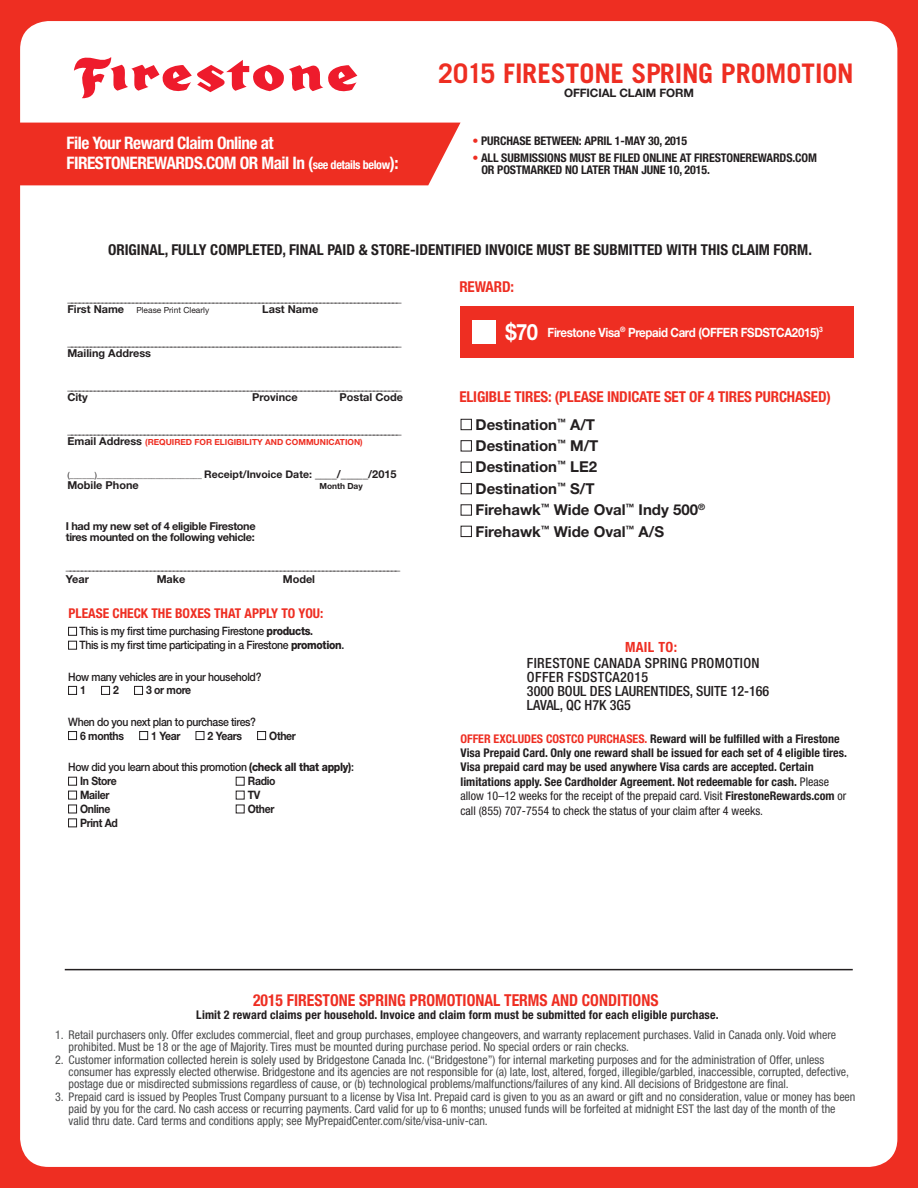
<style>
.page{position:relative;width:918px;height:1188px;background:#ee2e22}
.page>*{position:absolute;margin:0;border:0;box-sizing:border-box;transform-origin:0 0}
.t1{font:700 27px "Trade Gothic LT Std";letter-spacing:-.01em;color:#ee2e22}
.t2{font:700 22.5px "Helvetica Neue LT Std";color:#fff;scale:.9 1}
.t3{font:700 condensed 17.25px/20.7px "Helvetica Neue LT Std";letter-spacing:-.03em;color:#fff}
.t4{font:700 condensed 16.5px "Helvetica Neue LT Std";color:#ee2e22;scale:.95 1}
.t5{font:700 15px/21.3px "Helvetica Neue LT Std";color:#231f20}
.t6{font:700 condensed 15px "Helvetica Neue LT Std";color:#231f20}
.t7{font:700 condensed 15px "Helvetica Neue LT Std";letter-spacing:-.01em;color:#ee2e22}
.t8{font:500 condensed 14.1px/14.1px "Helvetica Neue LT Std";letter-spacing:.025em;color:#231f20}
.t9{font:700 condensed 14.1px "Helvetica Neue LT Std";letter-spacing:.025em;color:#ee2e22}
.t10{font:700 condensed 13.5px "Helvetica Neue LT Std";color:#ee2e22}
.t11{font:700 12.75px "Helvetica Neue LT Std";letter-spacing:-.03em;color:#fff;scale:.9 1}
.t12{font:condensed 12px/12px "Helvetica Neue LT Std";color:#4b4c4d}
.t13{font:700 condensed 12px/14.4px "Helvetica Neue LT Std";color:#231f20}
.t14{font:700 11.7px "Helvetica Neue LT Std";letter-spacing:-.01em;color:#231f20}
.t15{font:500 11.55px/14px "Helvetica Neue LT Std";letter-spacing:-.03em;color:#231f20;scale:.9 1}
.t16{font:700 11.55px/14px "Helvetica Neue LT Std";letter-spacing:-.03em;color:#231f20;scale:.9 1}
.t17{font:10.95px "Helvetica Neue LT Std";color:#231f20}
.t18{font:700 10.95px/10.9px "Helvetica Neue LT Std";letter-spacing:-.02em;color:#231f20}
.t19{font:700 10.95px "Helvetica Neue LT Std";color:#231f20}
.t20{font:8.4px "Helvetica Neue LT Std";color:#231f20}
.t21{font:700 8.4px "Helvetica Neue LT Std";color:#ee2e22}
.t22{font:700 8.4px "Helvetica Neue LT Std";color:#231f20}
.s1{font-size:12.15px}
.s2{color:#ee2e22}
.s3{font-weight:700;font-size:10.95px}
.s4{font-size:10.95px;color:#231f20}
.s5{font-weight:700;font-size:10.5px}
.s6{font-weight:800}
.s7{font-weight:700}
.s8{font-weight:400}
</style>
<div class="page">
<div style="left:20px;top:21px;width:877px;height:1146px;background:#fff;border-radius:28px"></div>
<div style="left:20px;top:123px;width:441px;height:62px;background:#ee2e22"></div>
<hr style="left:65px;top:969px;width:788px;height:1px;background:#231f20">
<div style="left:461px;top:419px;width:11px;height:11px;border:1px solid #231f20"></div>
<div style="left:461px;top:440px;width:11px;height:11px;border:1px solid #231f20"></div>
<div style="left:461px;top:462px;width:11px;height:11px;border:1px solid #231f20"></div>
<div style="left:461px;top:483px;width:11px;height:11px;border:1px solid #231f20"></div>
<div style="left:461px;top:505px;width:11px;height:10px;border:1px solid #231f20"></div>
<div style="left:461px;top:526px;width:11px;height:11px;border:1px solid #231f20"></div>
<div style="left:460px;top:306px;width:394px;height:52px;background:#ee2e22"></div>
<div style="left:473px;top:320px;width:23px;height:24px;background:#fff"></div>
<div style="left:68px;top:627px;width:9px;height:9px;border:1px solid #231f20"></div>
<div style="left:68px;top:641px;width:9px;height:9px;border:1px solid #231f20"></div>
<div style="left:68px;top:777px;width:9px;height:9px;border:1px solid #231f20"></div>
<div style="left:68px;top:791px;width:9px;height:8px;border:1px solid #231f20"></div>
<div style="left:68px;top:805px;width:9px;height:8px;border:1px solid #231f20"></div>
<div style="left:68px;top:819px;width:9px;height:8px;border:1px solid #231f20"></div>
<div style="left:68px;top:686px;width:9px;height:9px;border:1px solid #231f20"></div>
<div style="left:101px;top:686px;width:9px;height:9px;border:1px solid #231f20"></div>
<div style="left:134px;top:686px;width:9px;height:9px;border:1px solid #231f20"></div>
<div style="left:68px;top:731px;width:9px;height:9px;border:1px solid #231f20"></div>
<div style="left:139px;top:731px;width:9px;height:9px;border:1px solid #231f20"></div>
<div style="left:196px;top:731px;width:8px;height:9px;border:1px solid #231f20"></div>
<div style="left:257px;top:731px;width:9px;height:9px;border:1px solid #231f20"></div>
<svg style="left:74px;top:57px;width:283px;height:41px"></svg>
<h1 class="t1" style="left:438px;top:57px;width:417px">2015 FIRESTONE SPRING PROMOTION</h1>
<p class="t14" style="left:564px;top:85px;width:131px">OFFICIAL CLAIM FORM</p>
<h3 class="t3" style="left:67px;top:132px;width:333px">File Your Reward Claim Online at<br>FIRESTONEREWARDS.COM OR Mail In (<span class="s1">see details below</span>):</h3>
<p class="t13" style="left:472px;top:133px;width:216px"><span class="s2">•</span> PURCHASE BETWEEN: APRIL 1-MAY 30, 2015</p>
<p class="t13" style="left:481px;top:151px;width:337px;line-height:12px;text-indent:-9px"><span class="s2">•</span> ALL SUBMISSIONS MUST BE FILED ONLINE AT FIRESTONEREWARDS.COM<br>OR POSTMARKED NO LATER THAN JUNE 10, 2015.</p>
<p class="t6" style="left:108px;top:241px;width:705px">ORIGINAL, FULLY COMPLETED, FINAL PAID &amp; STORE-IDENTIFIED INVOICE MUST BE SUBMITTED WITH THIS CLAIM FORM.</p>
<p class="t7" style="left:459px;top:278px;width:56px">REWARD:</p>
<p class="t17" style="left:67px;top:292px;width:336px">_______________________________________________________________________________________</p>
<p class="t20" style="left:67px;top:305px;width:143px"><span class="s3">First Name</span> Please Print Clearly</p>
<p class="t19" style="left:262px;top:302px;width:58px">Last Name</p>
<p class="t17" style="left:67px;top:335px;width:336px">_______________________________________________________________________________________</p>
<p class="t19" style="left:67px;top:346px;width:85px">Mailing Address</p>
<p class="t17" style="left:67px;top:379px;width:336px">_______________________________________________________________________________________</p>
<p class="t18" style="left:67px;top:391px;width:22px">City</p>
<p class="t19" style="left:252px;top:390px;width:47px">Province</p>
<p class="t19" style="left:340px;top:390px;width:65px">Postal Code</p>
<p class="t17" style="left:67px;top:423px;width:336px">_______________________________________________________________________________________</p>
<p class="t21" style="left:67px;top:436px;width:297px"><span class="s4">Email Address</span> (REQUIRED FOR ELIGIBILITY AND COMMUNICATION)</p>
<p class="t20" style="left:67px;top:470px;width:331px">(______)_________________________ <span class="s5">Receipt/Invoice Date:</span> <span class="s3">____/_____/2015</span></p>
<p class="t19" style="left:67px;top:478px;width:73px">Mobile Phone</p>
<p class="t22" style="left:319px;top:480px;width:45px">Month Day</p>
<p class="t18" style="left:66px;top:520px;width:191px">I had my new set of 4 eligible Firestone tires mounted on the following vehicle:</p>
<p class="t17" style="left:66px;top:560px;width:336px">_______________________________________________________________________________________</p>
<p class="t18" style="left:66px;top:574px;width:25px">Year</p>
<p class="t18" style="left:157px;top:574px;width:30px">Make</p>
<p class="t18" style="left:283px;top:574px;width:34px">Model</p>
<p class="t10" style="left:68px;top:605px;width:256px">PLEASE CHECK THE BOXES THAT APPLY TO YOU:</p>
<p class="t15" style="left:80px;top:624px;width:296px">This is my first time purchasing Firestone <span class="s6">products</span><span class="s7">.<br></span>This is my first time participating in a Firestone <span class="s6">promotion</span>.</p>
<p class="t15" style="left:68px;top:669px;width:216px">How many vehicles are in your household?</p>
<p class="t16" style="left:80px;top:683px;width:8px">1</p>
<p class="t16" style="left:113px;top:683px;width:8px">2</p>
<p class="t16" style="left:146px;top:683px;width:52px">3 or more</p>
<p class="t15" style="left:68px;top:714px;width:210px">When do you next plan to purchase tires?</p>
<p class="t16" style="left:80px;top:728px;width:50px">6 months</p>
<p class="t16" style="left:151px;top:728px;width:34px">1 Year</p>
<p class="t16" style="left:208px;top:728px;width:40px">2 Years</p>
<p class="t16" style="left:269px;top:728px;width:31px">Other</p>
<p class="t15" style="left:68px;top:760px;width:319px">How did you learn about this promotion <span class="s6">(check all that apply)</span>:</p>
<p class="t16" style="left:80px;top:774px;width:43px">In Store<br>Mailer<br>Online<br>Print Ad</p>
<p class="t16" style="left:248px;top:774px;width:32px">Radio<br>TV<br>Other</p>
<h2 class="t2" style="left:505px;top:318px;width:38px">$70</h2>
<p class="t11" style="left:548px;top:324px;width:307px">Firestone Visa<sup>®</sup> Prepaid Card (OFFER FSDSTCA2015)<sup>3</sup></p>
<p class="t7" style="left:459px;top:387px;width:373px">ELIGIBLE TIRES: (PLEASE INDICATE SET OF 4 TIRES PURCHASED)</p>
<p class="t5" style="left:476px;top:413px;width:231px">Destination<sup>™</sup> A/T<br>Destination<sup>™</sup> M/T<br>Destination<sup>™</sup> LE2<br>Destination<sup>™</sup> S/T<br>Firehawk<sup>™</sup> Wide Oval<sup>™</sup> Indy 500<sup>®<br></sup>Firehawk<sup>™</sup> Wide Oval<sup>™</sup> A/S</p>
<p class="t9" style="left:625px;top:639px;width:54px">MAIL TO:</p>
<p class="t8" style="left:527px;top:656px;width:244px">FIRESTONE CANADA SPRING PROMOTION<br>OFFER FSDSTCA2015<br>3000 BOUL DES LAURENTIDES, SUITE 12-166<br>LAVAL, QC H7K 3G5</p>
<p class="t13" style="left:461px;top:731px;width:388px"><span class="s2">OFFER EXCLUDES COSTCO PURCHASES.</span> Reward will be fulfilled with a Firestone Visa Prepaid Card. Only one reward shall be issued for each set of 4 eligible tires.<br>Visa prepaid card may be used anywhere Visa cards are accepted. Certain limitations apply. See Cardholder Agreement. Not redeemable for cash. <span class="s8">Please allow 10–12 weeks for the receipt of the prepaid card. Visit</span> FirestoneRewards.com <span class="s8">or call (855) 707-7554 to check the status of your claim after 4 weeks.</span></p>
<h3 class="t4" style="left:253px;top:990px;width:428px">2015 FIRESTONE SPRING PROMOTIONAL TERMS AND CONDITIONS</h3>
<p class="t12" style="left:69px;top:1029px;width:769px;text-indent:-14px">1. Retail purchasers only. Offer excludes commercial, fleet and group purchases, employee changeovers, and warranty replacement purchases. Valid in Canada only. Void where prohibited. Must be 18 or the age of Majority. Tires must be mounted during purchase period. No special orders or rain checks.</p>
<p class="t12" style="left:69px;top:1054px;width:782px;text-indent:-14px">2. Customer information collected herein is solely used by Bridgestone Canada Inc. (“Bridgestone”) for internal marketing purposes and for the administration of Offer, unless consumer has expressly elected otherwise. Bridgestone and its agencies are not responsible for (a) late, lost, altered, forged, illegible/garbled, inaccessible, corrupted, defective, postage due or misdirected submissions regardless of cause, or (b) technological problems/malfunctions/failures of any kind. All decisions of Bridgestone are final.</p>
<p class="t12" style="left:69px;top:1091px;width:788px;text-indent:-14px">3. Prepaid card is issued by Peoples Trust Company pursuant to a license by Visa Int. Prepaid card is given to you as an award or gift and no consideration, value or money has been paid by you for the card. No cash access or recurring payments. Card valid for up to 6 months; unused funds will be forfeited at midnight EST the last day of the month of the valid thru date. Card terms and conditions apply; see MyPrepaidCenter.com/site/visa-univ-can.</p>
<p class="t13" style="left:196px;top:1007px;width:524px">Limit 2 reward claims per household. Invoice and claim form must be submitted for each eligible purchase.</p>
</div>
